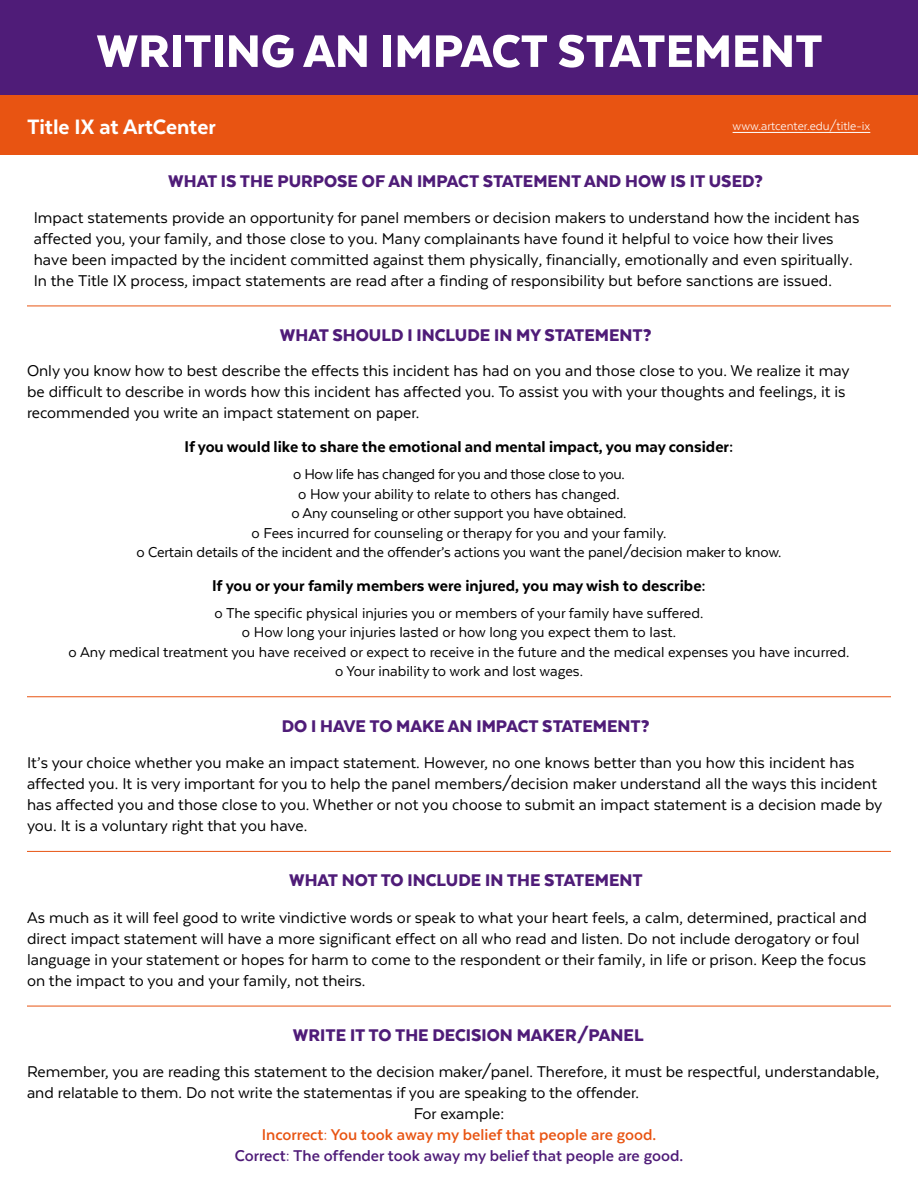
<style>
.page{position:relative;width:918px;height:1188px;background:#fff}
.page>*{position:absolute;margin:0;border:0;box-sizing:border-box;transform-origin:0 0}
.t1{font:900 52.5px "Texta";color:#fff}
.t2{font:800 24px "Texta";color:#fff}
.t3{font:900 19.5px "Texta";color:#4f1c78}
.t4{font:18px/21px "Texta";color:#000}
.t5{font:800 18px "Texta";color:#000}
.t6{font:700 18px "Texta";color:#4f1c78}
.t7{font:700 18px "Texta";color:#e85412}
.t8{font:16.5px "Texta";color:#000}
.t9{font:16.5px "Texta";letter-spacing:-.02em;color:#000}
.t10{font:13.5px "Texta";color:#fff}
</style>
<div class="page">
<div style="left:0;top:0;width:918px;height:95px;background:#4f1c78"></div>
<div style="left:0;top:95px;width:918px;height:60px;background:#e85412"></div>
<hr style="left:27px;top:1006px;width:864px;height:1px;background:#e85412">
<hr style="left:27px;top:851px;width:864px;height:1px;background:#e85412">
<hr style="left:27px;top:696px;width:864px;height:1px;background:#e85412">
<hr style="left:27px;top:306px;width:864px;height:1px;background:#e85412">
<hr style="left:733px;top:132px;width:137px;height:1px;background:#fff">
<p class="t1" style="left:96px;top:24px;width:728px">WRITING AN IMPACT STATEMENT</p>
<p class="t2" style="left:27px;top:114px;width:190px">Title IX at ArtCenter</p>
<p class="t10" style="left:733px;top:119px;width:139px">www.artcenter.edu/title-ix</p>
<p class="t3" style="left:168px;top:171px;width:596px">WHAT IS THE PURPOSE OF AN IMPACT STATEMENT AND HOW IS IT USED?</p>
<p class="t4" style="left:34px;top:207px;width:827px">Impact statements provide an opportunity for panel members or decision makers to understand how the incident has affected you, your family, and those close to you. Many complainants have found it helpful to voice how their lives have been impacted by the incident committed against them physically, financially, emotionally and even spiritually.<br>In the Title IX process, impact statements are read after a finding of responsibility but before sanctions are issued.</p>
<h3 class="t3" style="left:280px;top:325px;width:373px">WHAT SHOULD I INCLUDE IN MY STATEMENT?</h3>
<p class="t4" style="left:27px;top:360px;width:824px">Only you know how to best describe the effects this incident has had on you and those close to you. We realize it may be difficult to describe in words how this incident has affected you. To assist you with your thoughts and feelings, it is recommended you write an impact statement on paper.</p>
<p class="t5" style="left:185px;top:437px;width:550px">If you would like to share the emotional and mental impact, you may consider:</p>
<p class="t9" style="left:293px;top:466px;width:333px">o How life has changed for you and those close to you.</p>
<p class="t8" style="left:298px;top:485px;width:323px">o How your ability to relate to others has changed.</p>
<p class="t8" style="left:291px;top:505px;width:337px">o Any counseling or other support you have obtained.</p>
<p class="t8" style="left:252px;top:524px;width:416px">o Fees incurred for counseling or therapy for you and your family.</p>
<p class="t8" style="left:136px;top:544px;width:647px">o Certain details of the incident and the offender’s actions you want the panel/decision maker to know.</p>
<p class="t5" style="left:212px;top:576px;width:495px">If you or your family members were injured, you may wish to describe:</p>
<p class="t8" style="left:215px;top:605px;width:490px">o The specific physical injuries you or members of your family have suffered.</p>
<p class="t8" style="left:242px;top:624px;width:436px">o How long your injuries lasted or how long you expect them to last.</p>
<p class="t8" style="left:69px;top:644px;width:782px">o Any medical treatment you have received or expect to receive in the future and the medical expenses you have incurred.</p>
<p class="t8" style="left:335px;top:663px;width:249px">o Your inability to work and lost wages.</p>
<h3 class="t3" style="left:282px;top:716px;width:369px">DO I HAVE TO MAKE AN IMPACT STATEMENT?</h3>
<p class="t4" style="left:27px;top:752px;width:857px">It’s your choice whether you make an impact statement. However, no one knows better than you how this incident has affected you. It is very important for you to help the panel members/decision maker understand all the ways this incident has affected you and those close to you. Whether or not you choose to submit an impact statement is a decision made by you. It is a voluntary right that you have.</p>
<p class="t3" style="left:289px;top:870px;width:355px">WHAT NOT TO INCLUDE IN THE STATEMENT</p>
<p class="t4" style="left:27px;top:907px;width:841px">As much as it will feel good to write vindictive words or speak to what your heart feels, a calm, determined, practical and direct impact statement will have a more significant effect on all who read and listen. Do not include derogatory or foul language in your statement or hopes for harm to come to the respondent or their family, in life or prison. Keep the focus on the impact to you and your family, not theirs.</p>
<h3 class="t3" style="left:293px;top:1025px;width:352px">WRITE IT TO THE DECISION MAKER/PANEL</h3>
<p class="t4" style="left:27px;top:1061px;width:854px">Remember, you are reading this statement to the decision maker/panel. Therefore, it must be respectful, understandable, and relatable to them. Do not write the statementas if you are speaking to the offender.</p>
<p class="t4" style="left:414px;top:1103px;width:92px">For example:</p>
<p class="t7" style="left:262px;top:1125px;width:396px">Incorrect: You took away my belief that people are good.</p>
<p class="t6" style="left:235px;top:1146px;width:450px">Correct: The offender took away my belief that people are good.</p>
</div>
